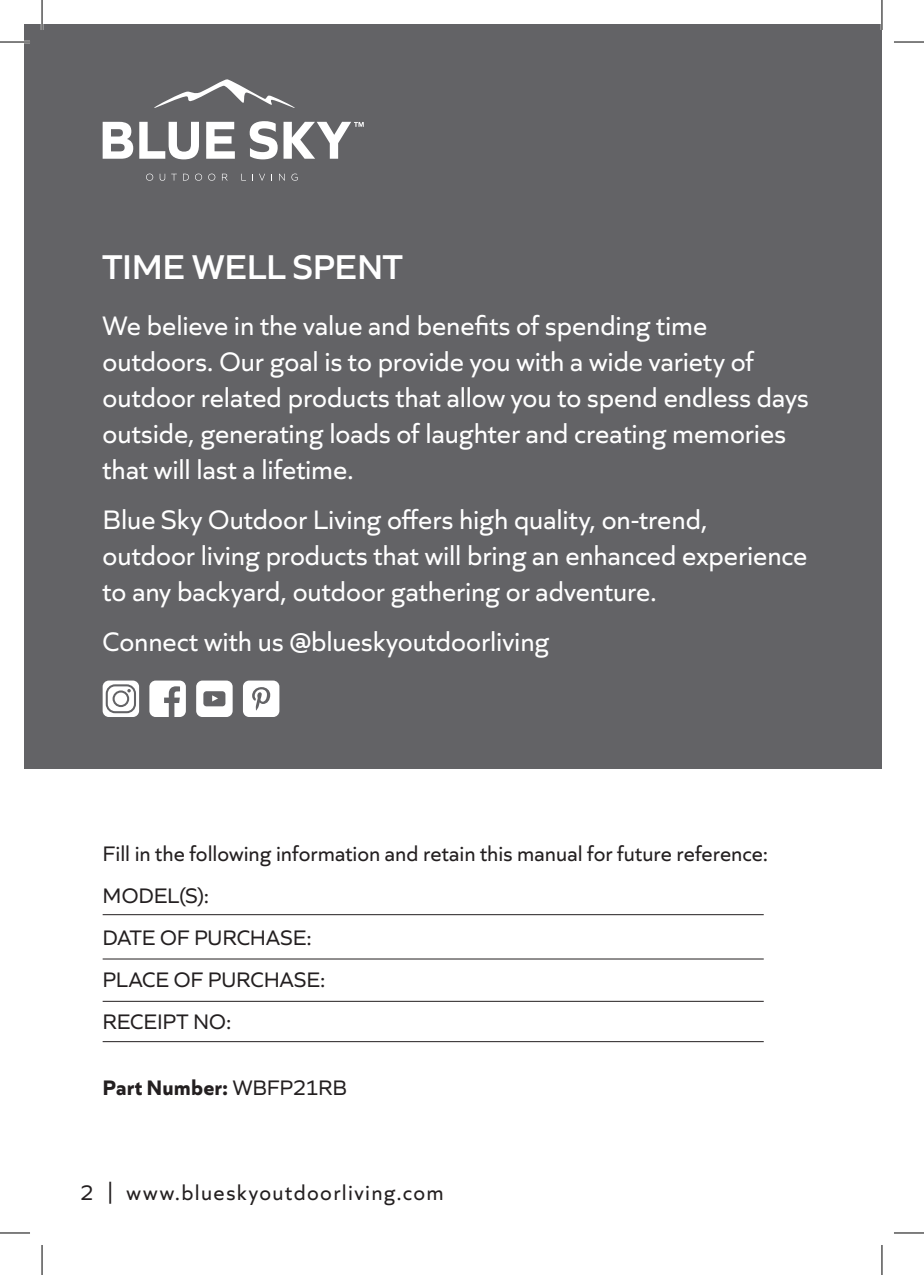
<style>
.page{position:relative;width:924px;height:1275px;background:#fff}
.page>*{position:absolute;margin:0;border:0;box-sizing:border-box;transform-origin:0 0}
.t1{font:600 36px "Quiet Sans";letter-spacing:-.01em;color:#fff}
.intro{font:28px/36px "Quiet Sans";color:#fff}
.paragraphs{font:22px "Quiet Sans";color:#231f20}
.paragraphs-2{font:22px "Quiet Sans";letter-spacing:.06em;color:#231f20}
.paragraphs-3{font:700 22px "Quiet Sans";letter-spacing:.005em;color:#231f20}
.s1{font-weight:400}
</style>
<div class="page">
<div style="left:24px;top:24px;width:857px;height:744px;background:#636366"></div>
<hr style="left:103px;top:914px;width:660px;height:1px;background:#231f20">
<hr style="left:103px;top:958px;width:660px;height:1px;background:#231f20">
<hr style="left:103px;top:1000px;width:660px;height:1px;background:#231f20">
<hr style="left:103px;top:1041px;width:660px;height:1px;background:#231f20">
<svg style="left:149px;top:680px;width:37px;height:37px"></svg>
<svg style="left:103px;top:680px;width:36px;height:37px"></svg>
<svg style="left:196px;top:680px;width:36px;height:37px"></svg>
<svg style="left:243px;top:680px;width:36px;height:37px"></svg>
<svg style="left:154px;top:79px;width:141px;height:29px"></svg>
<svg style="left:103px;top:122px;width:30px;height:37px"></svg>
<svg style="left:139px;top:122px;width:60px;height:37px"></svg>
<svg style="left:206px;top:122px;width:29px;height:37px"></svg>
<svg style="left:249px;top:121px;width:28px;height:38px"></svg>
<svg style="left:146px;top:174px;width:7px;height:7px"></svg>
<svg style="left:160px;top:174px;width:5px;height:7px"></svg>
<svg style="left:171px;top:174px;width:6px;height:7px"></svg>
<svg style="left:183px;top:174px;width:6px;height:7px"></svg>
<svg style="left:195px;top:174px;width:7px;height:7px"></svg>
<svg style="left:208px;top:174px;width:7px;height:7px"></svg>
<svg style="left:222px;top:174px;width:5px;height:7px"></svg>
<svg style="left:259px;top:174px;width:6px;height:7px"></svg>
<svg style="left:279px;top:174px;width:6px;height:7px"></svg>
<svg style="left:291px;top:174px;width:6px;height:7px"></svg>
<svg style="left:283px;top:122px;width:80px;height:37px"></svg>
<hr style="left:0;top:41px;width:30px;height:2px;background:#fff">
<hr style="left:41px;top:0;width:2px;height:30px;background:#fff">
<hr style="left:880px;top:0;width:2px;height:30px;background:#fff">
<hr style="left:0;top:42px;width:30px;height:1px;background:#000">
<hr style="left:893px;top:42px;width:30px;height:1px;background:#000">
<hr style="left:0;top:1232px;width:30px;height:1px;background:#000">
<hr style="left:893px;top:1232px;width:30px;height:1px;background:#000">
<hr style="left:42px;top:0;width:1px;height:30px;background:#000">
<hr style="left:42px;top:1245px;width:1px;height:30px;background:#000">
<hr style="left:881px;top:0;width:1px;height:30px;background:#000">
<hr style="left:881px;top:1245px;width:1px;height:30px;background:#000">
<p class="t1" style="left:103px;top:240px;width:301px">TIME WELL SPENT</p>
<p class="intro" style="left:103px;top:305px;width:707px">We believe in the value and benefits of spending time outdoors. Our goal is to provide you with a wide variety of outdoor related products that allow you to spend endless days outside, generating loads of laughter and creating memories that will last a lifetime.</p>
<p class="intro" style="left:103px;top:499px;width:706px">Blue Sky Outdoor Living offers high quality, on-trend,<br>outdoor living products that will bring an enhanced experience to any backyard, outdoor gathering or adventure.</p>
<p class="intro" style="left:103px;top:621px;width:448px">Connect with us @blueskyoutdoorliving</p>
<p class="paragraphs" style="left:103px;top:837px;width:666px">Fill in the following information and retain this manual for future reference:</p>
<p class="paragraphs" style="left:103px;top:880px;width:108px">MODEL(S):</p>
<p class="paragraphs" style="left:103px;top:922px;width:210px">DATE OF PURCHASE:</p>
<p class="paragraphs" style="left:103px;top:964px;width:224px">PLACE OF PURCHASE:</p>
<p class="paragraphs" style="left:103px;top:1006px;width:130px">RECEIPT NO:</p>
<p class="paragraphs-3" style="left:103px;top:1070px;width:245px">Part Number: <span class="s1">WBFP21RB</span></p>
<p class="paragraphs-2" style="left:81px;top:1176px;width:364px">2 | www.blueskyoutdoorliving.com</p>
</div>
